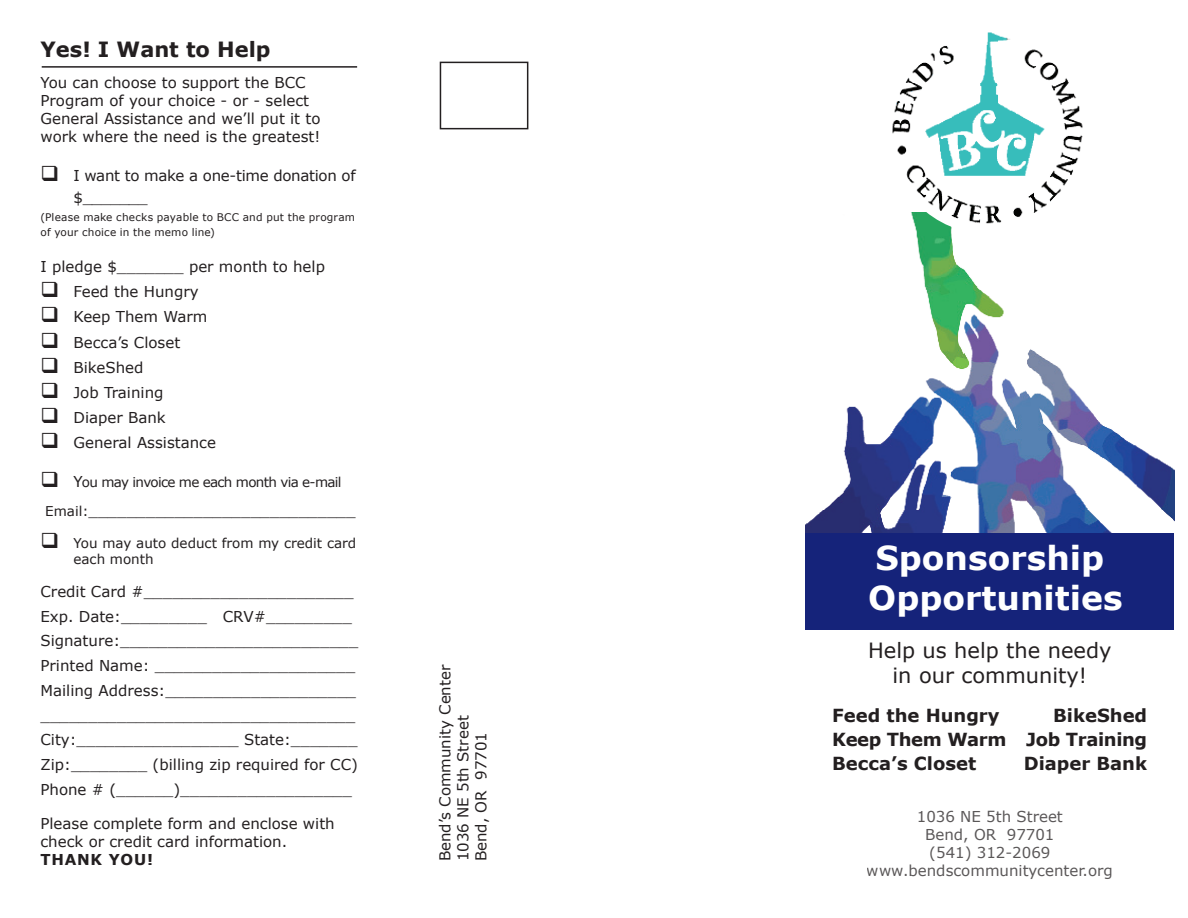
<style>
.page{position:relative;width:1188px;height:918px;background:#fff}
.page>*{position:absolute;margin:0;border:0;box-sizing:border-box;transform-origin:0 0}
.t1{font:700 33px "Verdana";color:#fff}
.t2{font:21px "Verdana";color:#231f20}
.t3{font:700 21px "Verdana";color:#231f20}
.t4{font:700 18px "Verdana";color:#231f20}
.t5{font:700 18px "Verdana";letter-spacing:-.02em;color:#231f20}
.t6{font:15px/18px "Verdana";color:#231f20}
.t7{font:15px "Verdana";letter-spacing:-.02em;color:#231f20}
.t8{font:700 15px "Verdana";letter-spacing:.05em;color:#231f20}
.t9{font:13.5px/16.2px "Verdana";color:#231f20}
.t10{font:13.5px "Verdana";letter-spacing:-.05em;color:#231f20}
.t11{font:10.5px/15px "Verdana";letter-spacing:.015em;color:#231f20}
.s1{font-size:15px}
.s2{font-size:13.5px}
</style>
<div class="page">
<img style="left:805px;top:234px;width:369px;height:299px">
<div style="left:805px;top:533px;width:369px;height:97px;background:#15237a"></div>
<img style="left:892px;top:32px;width:191px;height:202px">
<hr style="left:42px;top:66px;width:315px;height:2px;background:#231f20">
<div style="left:440px;top:62px;width:88px;height:67px;border:2px solid #231f20"></div>
<p class="t3" style="left:40px;top:35px;width:232px">Yes! I Want to Help</p>
<p class="t6" style="left:40px;top:74px;width:270px">You can choose to support the BCC<br>Program of your choice - or - select</p>
<p class="t6" style="left:40px;top:110px;width:282px">General Assistance and we’ll put it to work where the need is the greatest!</p>
<p class="t7" style="left:40px;top:166px;width:317px">❑ I want to make a one-time donation of</p>
<p class="t6" style="left:74px;top:188px;width:76px">$_______</p>
<p class="t11" style="left:40px;top:210px;width:316px">(Please make checks payable to BCC and put the program of your choice in the memo line)</p>
<p class="t6" style="left:40px;top:258px;width:286px">I pledge $_______ per month to help</p>
<p class="t6" style="left:40px;top:283px;width:160px">❑ Feed the Hungry</p>
<p class="t6" style="left:40px;top:308px;width:169px">❑ Keep Them Warm</p>
<p class="t6" style="left:40px;top:333px;width:141px">❑ Becca’s Closet</p>
<p class="t6" style="left:40px;top:359px;width:105px">❑ BikeShed</p>
<p class="t6" style="left:40px;top:384px;width:125px">❑ Job Training</p>
<p class="t6" style="left:40px;top:409px;width:127px">❑ Diaper Bank</p>
<p class="t6" style="left:40px;top:434px;width:177px">❑ General Assistance</p>
<p class="t10" style="left:40px;top:474px;width:303px">❑ <span class="s1">Y</span>ou may invoice me each month via e-mail</p>
<p class="t6" style="left:45px;top:501px;width:312px"><span class="s2">Email:</span>____________________________</p>
<p class="t9" style="left:74px;top:535px;width:284px;text-indent:-33px">❑ You may auto deduct from my credit card each month</p>
<p class="t6" style="left:40px;top:583px;width:315px">Credit Card #______________________</p>
<p class="t6" style="left:40px;top:607px;width:313px">Exp. Date:_________ CRV#_________</p>
<p class="t6" style="left:40px;top:632px;width:319px">Signature:_________________________</p>
<p class="t6" style="left:40px;top:657px;width:316px">Printed Name: _____________________</p>
<p class="t6" style="left:40px;top:682px;width:317px">Mailing Address:____________________</p>
<p class="t6" style="left:40px;top:706px;width:316px">_________________________________</p>
<p class="t6" style="left:40px;top:731px;width:319px">City:_________________ State:_______</p>
<p class="t6" style="left:40px;top:756px;width:319px">Zip:________ (billing zip required for CC)</p>
<p class="t6" style="left:40px;top:781px;width:313px">Phone # (______)__________________</p>
<p class="t6" style="left:40px;top:815px;width:296px">Please complete form and enclose with check or credit card information.</p>
<p class="t8" style="left:40px;top:850px;width:114px">THANK YOU!</p>
<p class="t6" style="left:436px;top:861px;width:198px;rotate:-90deg">Bend’s Community Center</p>
<p class="t6" style="left:454px;top:861px;width:148px;rotate:-90deg">1036 NE 5th Street</p>
<p class="t6" style="left:472px;top:861px;width:131px;rotate:-90deg">Bend, OR 97701</p>
<p class="t1" style="left:875px;top:536px;width:230px">Sponsorship</p>
<p class="t1" style="left:868px;top:576px;width:256px">Opportunities</p>
<p class="t2" style="left:868px;top:637px;width:245px">Help us help the needy</p>
<p class="t2" style="left:893px;top:662px;width:196px">in our community!</p>
<p class="t4" style="left:832px;top:704px;width:169px">Feed the Hungry</p>
<p class="t4" style="left:1053px;top:704px;width:96px">BikeShed</p>
<p class="t5" style="left:832px;top:728px;width:316px">Keep Them Warm Job Training</p>
<p class="t4" style="left:832px;top:752px;width:146px">Becca’s Closet</p>
<p class="t4" style="left:1024px;top:752px;width:125px">Diaper Bank</p>
<p class="t6" style="left:867px;top:808px;width:248px;text-align:center">1036 NE 5th Street<br>Bend, OR 97701<br>(541) 312-2069 www.bendscommunitycenter.org</p>
</div>
